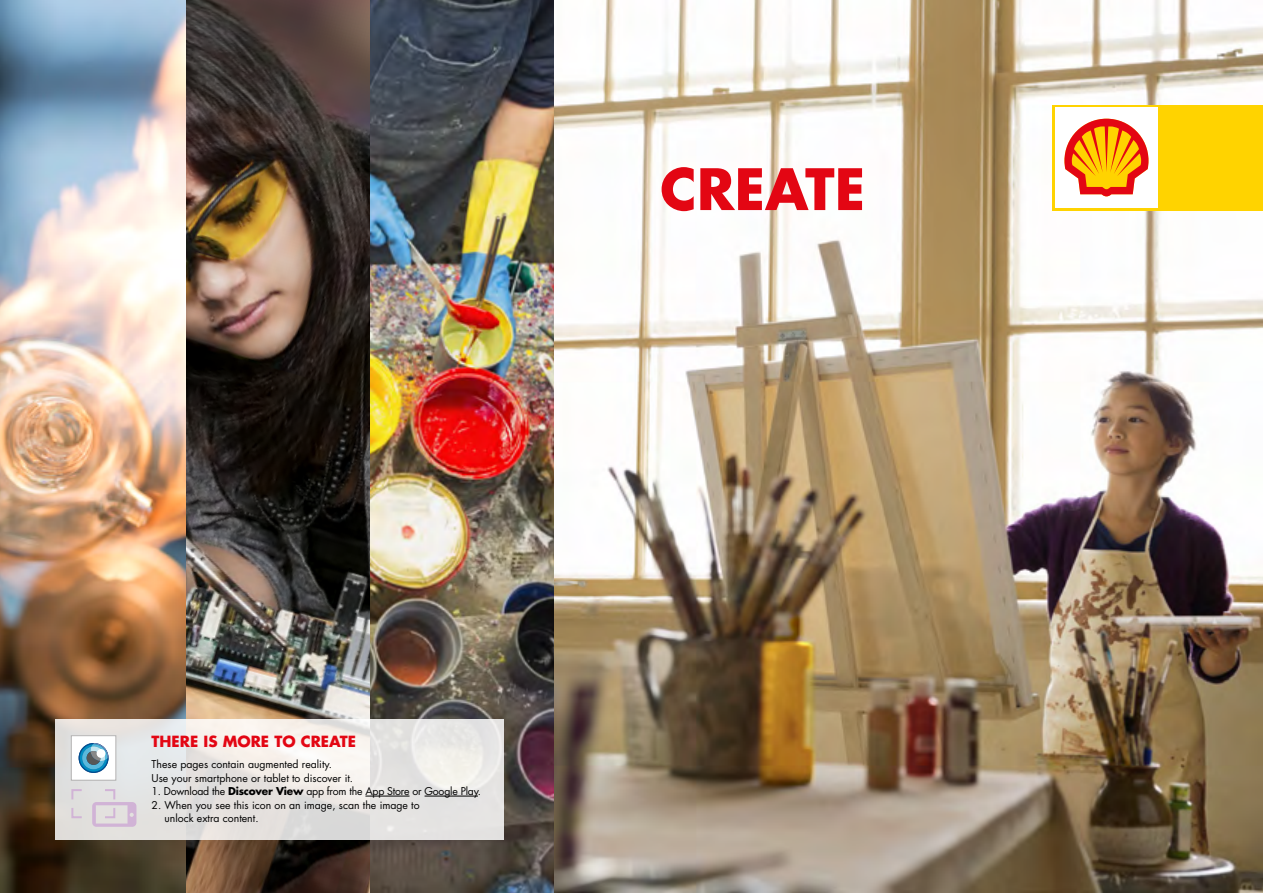
<style>
.page{position:relative;width:1263px;height:893px;background:#fff}
.page>*{position:absolute;margin:0;border:0;box-sizing:border-box;transform-origin:0 0}
.t1{font:700 55.5px "Futura Std";color:#e30613}
.t2{font:700 15px "Futura Std";color:#e30613}
.t3{font:10.5px/13.5px "Futura Std";color:#000}
.t4{font:10.5px "Futura Std";letter-spacing:-.02em;color:#000}
.s1{font-weight:700}
</style>
<div class="page">
<img style="left:554px;top:0;width:709px;height:893px">
<img style="left:0;top:0;width:554px;height:893px">
<svg style="left:55px;top:720px;width:449px;height:120px;fill:#e5e4e2"></svg>
<hr style="left:365px;top:796px;width:44px;height:1px;background:#000">
<hr style="left:425px;top:796px;width:53px;height:1px;background:#000">
<svg style="left:70px;top:788px;width:14px;height:31px"></svg>
<svg style="left:92px;top:788px;width:44px;height:39px"></svg>
<div style="left:71px;top:736px;width:45px;height:44px;background:#fff"></div>
<svg style="left:79px;top:743px;width:30px;height:30px"></svg>
<div style="left:97px;top:749px;width:8px;height:9px;background:#fff;border-radius:50%"></div>
<div style="left:71px;top:735px;width:45px;height:45px;border:1px solid #b3b2b2"></div>
<div style="left:1053px;top:105px;width:210px;height:105px;background:#ffd300"></div>
<div style="left:1055px;top:107px;width:103px;height:101px;background:#fff"></div>
<svg style="left:1064px;top:118px;width:85px;height:79px"></svg>
<h1 class="t1" style="left:660px;top:152px;width:207px">CREATE</h1>
<h2 class="t2" style="left:152px;top:731px;width:206px">THERE IS MORE TO CREATE</h2>
<p class="t3" style="left:152px;top:757px;width:203px">These pages contain augmented reality.<br>Use your smartphone or tablet to discover it.</p>
<p class="t4" style="left:152px;top:784px;width:331px">1. Download the <span class="s1">Discover View</span> app from the App Store or Google Play.</p>
<p class="t3" style="left:165px;top:798px;width:257px;text-indent:-13px">2. When you see this icon on an image, scan the image to unlock extra content.</p>
</div>
